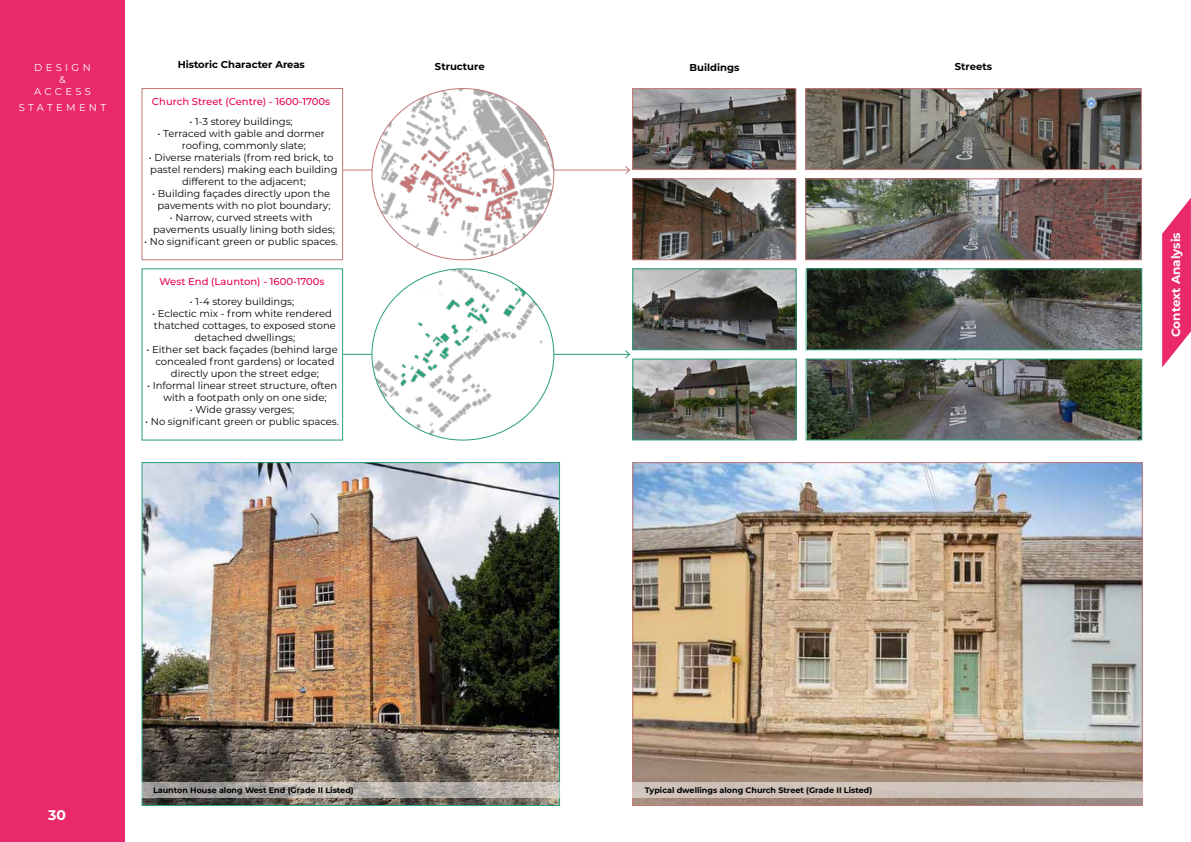
<style>
.page{position:relative;width:1191px;height:842px;background:#fff}
.page>*{position:absolute;margin:0;border:0;box-sizing:border-box;transform-origin:0 0}
.t1{font:700 14px "Montserrat";color:#fff}
.t2{font:700 12px "Montserrat";color:#fff}
.t3{font:10px/12px "Montserrat";color:#020203;text-align:center}
.t4{font:500 10px "Montserrat";color:#e60352}
.t5{font:700 10px "Montserrat";color:#000}
.t6{font:10px/12px "Montserrat";letter-spacing:.33em;color:#fff;text-align:center}
.t7{font:700 8px "Montserrat";color:#000}
</style>
<div class="page">
<div style="left:0;top:0;width:125px;height:842px;background:#e9296c"></div>
<svg style="left:1162px;top:198px;width:29px;height:169px"></svg>
<hr style="left:343px;top:354px;width:286px;height:1px;background:#29a078">
<svg style="left:624px;top:350px;width:7px;height:9px"></svg>
<hr style="left:343px;top:170px;width:286px;height:1px;background:#c47778">
<svg style="left:624px;top:166px;width:6px;height:8px"></svg>
<div style="left:141px;top:88px;width:202px;height:172px;border:1px solid #c47778"></div>
<img style="left:381px;top:89px;width:173px;height:171px">
<img style="left:373px;top:269px;width:181px;height:171px">
<img style="left:634px;top:90px;width:160px;height:78px">
<div style="left:632px;top:88px;width:164px;height:82px;border:1px solid #c47778"></div>
<img style="left:634px;top:270px;width:160px;height:78px">
<div style="left:632px;top:268px;width:164px;height:82px;border:1px solid #29a078"></div>
<img style="left:634px;top:180px;width:160px;height:78px">
<div style="left:632px;top:178px;width:164px;height:82px;border:1px solid #c47778"></div>
<img style="left:634px;top:361px;width:160px;height:77px">
<div style="left:632px;top:359px;width:164px;height:81px;border:1px solid #29a078"></div>
<img style="left:634px;top:464px;width:506px;height:340px">
<img style="left:143px;top:464px;width:415px;height:340px">
<div style="left:141px;top:462px;width:419px;height:344px;border:1px solid #29a078"></div>
<img style="left:807px;top:90px;width:332px;height:78px">
<div style="left:805px;top:88px;width:336px;height:82px;border:1px solid #c47778"></div>
<img style="left:807px;top:270px;width:333px;height:78px">
<div style="left:805px;top:268px;width:337px;height:82px;border:1px solid #29a078"></div>
<img style="left:807px;top:180px;width:332px;height:78px">
<div style="left:805px;top:178px;width:336px;height:82px;border:1px solid #c47778"></div>
<img style="left:807px;top:361px;width:333px;height:77px">
<div style="left:805px;top:359px;width:337px;height:81px;border:1px solid #29a078"></div>
<svg style="left:141px;top:782px;width:419px;height:16px;background:#b1ada8"></svg>
<div style="left:632px;top:782px;width:511px;height:16px;background:#cec3bb"></div>
<p class="t6" style="left:34px;top:61px;width:58px">DESIGN &amp;<br>ACCESS</p>
<p class="t6" style="left:19px;top:101px;width:89px">STATEMENT</p>
<p class="t5" style="left:178px;top:57px;width:129px">Historic Character Areas</p>
<p class="t5" style="left:435px;top:59px;width:51px">Structure</p>
<p class="t5" style="left:689px;top:60px;width:51px">Buildings</p>
<p class="t5" style="left:955px;top:59px;width:39px">Streets</p>
<p class="t4" style="left:152px;top:94px;width:180px">Church Street (Centre) - 1600-1700s</p>
<p class="t3" style="left:190px;top:115px;width:105px">• 1-3 storey buildings;</p>
<p class="t3" style="left:157px;top:127px;width:169px">• Terraced with gable and dormer roofing, commonly slate;</p>
<p class="t3" style="left:149px;top:151px;width:190px">• Diverse materials (from red brick, to pastel renders) making each building different to the adjacent;</p>
<p class="t3" style="left:152px;top:187px;width:180px">• Building façades directly upon the pavements with no plot boundary;</p>
<p class="t3" style="left:153px;top:211px;width:183px">• Narrow, curved streets with pavements usually lining both sides;</p>
<p class="t3" style="left:144px;top:235px;width:195px">• No significant green or public spaces.</p>
<p class="t4" style="left:159px;top:274px;width:167px">West End (Launton) - 1600-1700s</p>
<p class="t3" style="left:190px;top:295px;width:106px">• 1-4 storey buildings;</p>
<p class="t3" style="left:152px;top:307px;width:185px">• Eclectic mix - from white rendered thatched cottages, to exposed stone detached dwellings;</p>
<p class="t3" style="left:146px;top:343px;width:193px">• Either set back façades (behind large concealed front gardens) or located directly upon the street edge;</p>
<p class="t3" style="left:147px;top:379px;width:192px">• Informal linear street structure, often with a footpath only on one side;</p>
<p class="t3" style="left:190px;top:403px;width:106px">• Wide grassy verges;</p>
<p class="t3" style="left:145px;top:415px;width:195px">• No significant green or public spaces.</p>
<h1 class="t1" style="left:48px;top:804px;width:19px">30</h1>
<p class="t7" style="left:153px;top:785px;width:202px">Launton House along West End (Grade II Listed)</p>
<p class="t7" style="left:645px;top:785px;width:229px">Typical dwellings along Church Street (Grade II Listed)</p>
<p class="t2" style="left:1167px;top:337px;width:106px;rotate:-90deg">Context Analysis</p>
</div>
